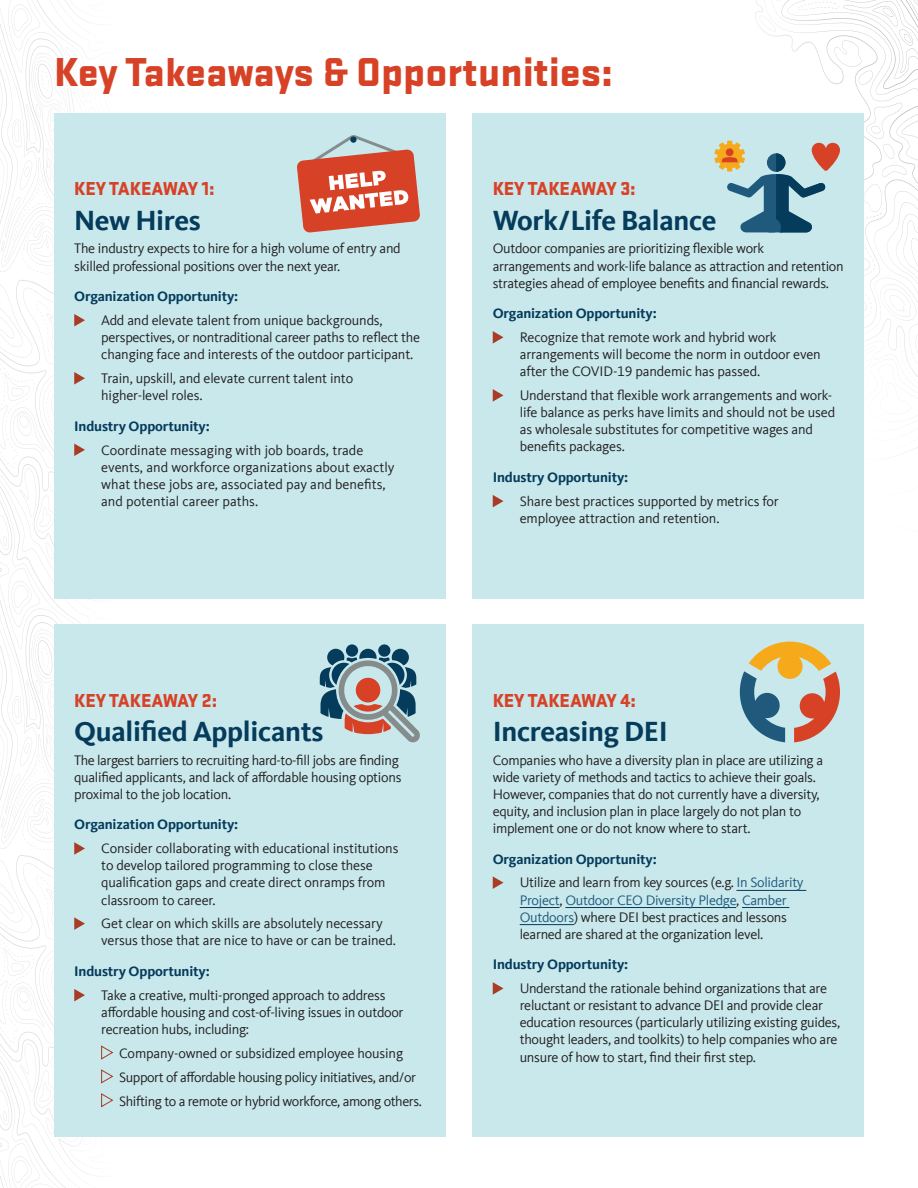
<style>
.page{position:relative;width:918px;height:1188px;background:#fff}
.page>*{position:absolute;margin:0;border:0;box-sizing:border-box;transform-origin:0 0}
.t1{font:900 42px "Stratum 2";color:#d74227}
.Key_Take_Away2{font:700 28.5px "Kievit Offc";letter-spacing:-.01em;color:#053b5b}
.Key_Takeaway{font:900 19.5px "Stratum 2";letter-spacing:-.01em;color:#d74227}
.P_Takeaway{font:14.25px/17.1px "Kievit Offc";letter-spacing:-.02em;color:#231f20}
.Bullets_Take_away{font:14.25px/17.1px "Kievit Offc";letter-spacing:-.01em;color:#231f20}
.P2{font:700 14.25px "Kievit Offc";letter-spacing:-.01em;color:#053b5b}
.P_Takeaway-2{font:14.25px/17.1px "Kievit Offc";color:#231f20}
.Bullets_Take_away-2{font:14.25px "Kievit Offc";letter-spacing:-.03em;color:#231f20}
.s1{color:#1f5a7d}
</style>
<div class="page">
<div style="left:54px;top:113px;width:392px;height:486px;background:#c8e8ec"></div>
<div style="left:472px;top:113px;width:392px;height:486px;background:#c8e8ec"></div>
<svg style="left:493px;top:331px;width:11px;height:13px"></svg>
<svg style="left:493px;top:389px;width:11px;height:13px"></svg>
<svg style="left:493px;top:495px;width:11px;height:12px"></svg>
<div style="left:54px;top:624px;width:392px;height:513px;background:#c8e8ec"></div>
<svg style="left:0;top:0;width:114px;height:1188px"></svg>
<div style="left:472px;top:624px;width:392px;height:513px;background:#c8e8ec"></div>
<hr style="left:736px;top:890px;width:70px;height:1px;background:#053b5b">
<hr style="left:520px;top:907px;width:40px;height:1px;background:#053b5b">
<hr style="left:565px;top:907px;width:171px;height:1px;background:#053b5b">
<hr style="left:742px;top:907px;width:47px;height:1px;background:#053b5b">
<hr style="left:520px;top:924px;width:54px;height:1px;background:#053b5b">
<svg style="left:493px;top:876px;width:11px;height:13px"></svg>
<svg style="left:493px;top:982px;width:11px;height:13px"></svg>
<svg style="left:714px;top:0;width:204px;height:451px"></svg>
<svg style="left:378px;top:644px;width:12px;height:13px"></svg>
<div style="left:346px;top:644px;width:12px;height:13px;background:#053b5b;border-radius:50%"></div>
<svg style="left:320px;top:649px;width:100px;height:94px"></svg>
<svg style="left:740px;top:642px;width:100px;height:100px"></svg>
<svg style="left:297px;top:135px;width:123px;height:98px"></svg>
<svg style="left:350px;top:136px;width:7px;height:7px"></svg>
<h1 class="t1" style="left:54px;top:42px;width:561px">Key Takeaways &amp; Opportunities:</h1>
<p class="Key_Takeaway" style="left:74px;top:175px;width:142px">KEY TAKEAWAY 1:</p>
<p class="Key_Take_Away2" style="left:74px;top:203px;width:128px">New Hires</p>
<p class="P_Takeaway" style="left:74px;top:240px;width:328px">The industry expects to hire for a high volume of entry and skilled professional positions over the next year.</p>
<p class="P2" style="left:74px;top:288px;width:166px">Organization Opportunity:</p>
<p class="Bullets_Take_away" style="left:101px;top:312px;width:320px">Add and elevate talent from unique backgrounds, perspectives, or nontraditional career paths to reflect the changing face and interests of the outdoor participant.</p>
<p class="Bullets_Take_away" style="left:101px;top:370px;width:254px">Train, upskill, and elevate current talent into higher-level roles.</p>
<p class="P2" style="left:74px;top:418px;width:137px">Industry Opportunity:</p>
<p class="P_Takeaway-2" style="left:101px;top:441px;width:295px">Coordinate messaging with job boards, trade events, and workforce organizations about exactly what these jobs are, associated pay and benefits, and potential career paths.</p>
<p class="Key_Takeaway" style="left:74px;top:686px;width:145px">KEY TAKEAWAY 2:</p>
<p class="Key_Take_Away2" style="left:74px;top:715px;width:251px">Qualified Applicants</p>
<p class="P_Takeaway" style="left:74px;top:751px;width:329px">The largest barriers to recruiting hard-to-fill jobs are finding qualified applicants, and lack of affordable housing options proximal to the job location.</p>
<p class="P2" style="left:74px;top:816px;width:166px">Organization Opportunity:</p>
<p class="Bullets_Take_away" style="left:101px;top:840px;width:299px">Consider collaborating with educational institutions to develop tailored programming to close these qualification gaps and create direct onramps from classroom to career.</p>
<p class="Bullets_Take_away" style="left:101px;top:915px;width:296px">Get clear on which skills are absolutely necessary versus those that are nice to have or can be trained.</p>
<p class="P2" style="left:74px;top:963px;width:137px">Industry Opportunity:</p>
<p class="P_Takeaway" style="left:101px;top:987px;width:304px">Take a creative, multi-pronged approach to address affordable housing and cost-of-living issues in outdoor recreation hubs, including:</p>
<p class="Bullets_Take_away" style="left:119px;top:1045px;width:286px">Company-owned or subsidized employee housing</p>
<p class="Bullets_Take_away-2" style="left:119px;top:1069px;width:299px">Support of affordable housing policy initiatives, and/or</p>
<p class="Bullets_Take_away-2" style="left:119px;top:1093px;width:304px">Shifting to a remote or hybrid workforce, among others.</p>
<p class="Key_Takeaway" style="left:493px;top:175px;width:145px">KEY TAKEAWAY 3:</p>
<p class="Key_Take_Away2" style="left:493px;top:203px;width:225px">Work/Life Balance</p>
<p class="P_Takeaway" style="left:493px;top:240px;width:353px">Outdoor companies are prioritizing flexible work arrangements and work-life balance as attraction and retention strategies ahead of employee benefits and financial rewards.</p>
<p class="P2" style="left:493px;top:305px;width:166px">Organization Opportunity:</p>
<p class="Bullets_Take_away" style="left:520px;top:329px;width:303px">Recognize that remote work and hybrid work arrangements will become the norm in outdoor even after the COVID-19 pandemic has passed.</p>
<p class="Bullets_Take_away" style="left:520px;top:387px;width:317px">Understand that flexible work arrangements and work&shy;life balance as perks have limits and should not be used as wholesale substitutes for competitive wages and benefits packages.</p>
<p class="P2" style="left:493px;top:469px;width:137px">Industry Opportunity:</p>
<p class="Bullets_Take_away" style="left:520px;top:493px;width:261px">Share best practices supported by metrics for employee attraction and retention.</p>
<p class="Key_Takeaway" style="left:493px;top:686px;width:145px">KEY TAKEAWAY 4:</p>
<p class="Key_Take_Away2" style="left:493px;top:715px;width:177px">Increasing DEI</p>
<p class="P_Takeaway" style="left:493px;top:751px;width:332px">Companies who have a diversity plan in place are utilizing a wide variety of methods and tactics to achieve their goals.<br>However, companies that do not currently have a diversity, equity, and inclusion plan in place largely do not plan to implement one or do not know where to start.</p>
<p class="P2" style="left:493px;top:850px;width:166px">Organization Opportunity:</p>
<p class="P_Takeaway" style="left:520px;top:874px;width:285px">Utilize and learn from key sources (e.g. <span class="s1">In Solidarity Project</span>, <span class="s1">Outdoor CEO Diversity Pledge</span>, <span class="s1">Camber Outdoors</span>) where DEI best practices and lessons learned are shared at the organization level.</p>
<p class="P2" style="left:493px;top:956px;width:137px">Industry Opportunity:</p>
<p class="P_Takeaway" style="left:520px;top:980px;width:322px">Understand the rationale behind organizations that are reluctant or resistant to advance DEI and provide clear education resources (particularly utilizing existing guides, thought leaders, and toolkits) to help companies who are unsure of how to start, find their first step.</p>
</div>
